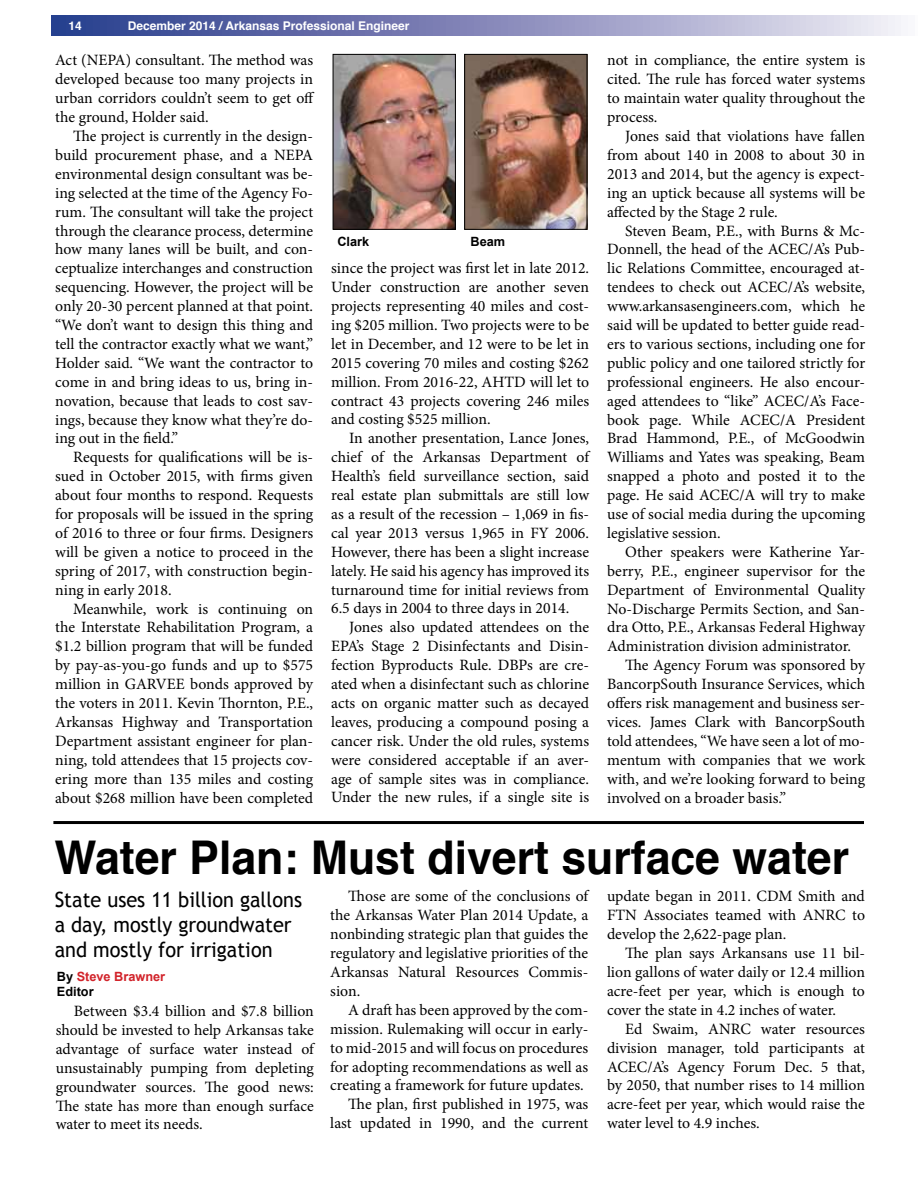
<style>
.page{position:relative;width:918px;height:1188px;background:#fff}
.page>*{position:absolute;margin:0;border:0;box-sizing:border-box;transform-origin:0 0}
.t1{font:700 46.5px "Helvetica";color:#000;scale:.96 1}
.t2{font:21px/25.2px "Trebuchet MS";color:#000;scale:.95 1}
.t3{font:15.75px/18.9px "Minion Pro";color:#000;text-align:justify}
.t4{font:700 12.75px/15.3px "Arial";color:#d2232a}
.t5{font:700 12.75px "Arial";color:#000}
.t6{font:700 12px "Helvetica";color:#fff}
.s1{color:#000}
</style>
<div class="page">
<div style="left:52px;top:16px;width:866px;height:20px;background:linear-gradient(to right,#233487,#f0e9f3)"></div>
<img style="left:335px;top:56px;width:119px;height:172px">
<div style="left:333px;top:54px;width:123px;height:176px;border:1px solid #000"></div>
<img style="left:466px;top:56px;width:119px;height:172px">
<div style="left:464px;top:54px;width:123px;height:176px;border:1px solid #000"></div>
<hr style="left:53px;top:821px;width:811px;height:3px;background:#000">
<p class="t6" style="left:68px;top:16px;width:15px">14</p>
<p class="t6" style="left:128px;top:16px;width:283px">December 2014 / Arkansas Professional Engineer</p>
<p class="t3" style="left:55px;top:51px;width:261px">Act (NEPA) consultant. The method was developed because too many projects in urban corridors couldn’t seem to get off the ground, Holder said.</p>
<p class="t3" style="left:55px;top:127px;width:260px;text-indent:18px">The project is currently in the design&shy;build procurement phase, and a NEPA environmental design consultant was be&shy;ing selected at the time of the Agency Fo&shy;rum. The consultant will take the project through the clearance process, determine how many lanes will be built, and con&shy;ceptualize interchanges and construction sequencing. However, the project will be only 20-30 percent planned at that point. “We don’t want to design this thing and tell the contractor exactly what we want,” Holder said. “We want the contractor to come in and bring ideas to us, bring in&shy;novation, because that leads to cost sav&shy;ings, because they know what they’re do&shy;ing out in the field.”</p>
<p class="t3" style="left:55px;top:448px;width:260px;text-indent:18px">Requests for qualifications will be is&shy;sued in October 2015, with firms given about four months to respond. Requests for proposals will be issued in the spring of 2016 to three or four firms. Designers will be given a notice to proceed in the spring of 2017, with construction begin&shy;ning in early 2018.</p>
<p class="t3" style="left:55px;top:599px;width:260px;text-indent:18px">Meanwhile, work is continuing on the Interstate Rehabilitation Program, a $1.2 billion program that will be funded by pay-as-you-go funds and up to $575 million in GARVEE bonds approved by the voters in 2011. Kevin Thornton, P.E., Arkansas Highway and Transportation Department assistant engineer for plan&shy;ning, told attendees that 15 projects cov&shy;ering more than 135 miles and costing about $268 million have been completed</p>
<p class="t5" style="left:337px;top:233px;width:33px">Clark</p>
<p class="t5" style="left:471px;top:233px;width:36px">Beam</p>
<p class="t3" style="left:331px;top:259px;width:260px">since the project was first let in late 2012.<br>Under construction are another seven projects representing 40 miles and cost&shy;ing $205 million. Two projects were to be let in December, and 12 were to be let in 2015 covering 70 miles and costing $262 million. From 2016-22, AHTD will let to contract 43 projects covering 246 miles and costing $525 million.</p>
<p class="t3" style="left:331px;top:429px;width:260px;text-indent:18px">In another presentation, Lance Jones, chief of the Arkansas Department of Health’s field surveillance section, said real estate plan submittals are still low as a result of the recession – 1,069 in fis&shy;cal year 2013 versus 1,965 in FY 2006.<br>However, there has been a slight increase lately. He said his agency has improved its turnaround time for initial reviews from 6.5 days in 2004 to three days in 2014.</p>
<p class="t3" style="left:331px;top:618px;width:260px;text-indent:18px">Jones also updated attendees on the EPA’s Stage 2 Disinfectants and Disin&shy;fection Byproducts Rule. DBPs are cre&shy;ated when a disinfectant such as chlorine acts on organic matter such as decayed leaves, producing a compound posing a cancer risk. Under the old rules, systems were considered acceptable if an aver&shy;age of sample sites was in compliance.<br>Under the new rules, if a single site is</p>
<p class="t3" style="left:607px;top:51px;width:260px">not in compliance, the entire system is cited. The rule has forced water systems to maintain water quality throughout the process.</p>
<p class="t3" style="left:607px;top:127px;width:260px;text-indent:18px">Jones said that violations have fallen from about 140 in 2008 to about 30 in 2013 and 2014, but the agency is expect&shy;ing an uptick because all systems will be affected by the Stage 2 rule.</p>
<p class="t3" style="left:607px;top:221px;width:260px;text-indent:18px">Steven Beam, P.E., with Burns &amp; Mc-Donnell, the head of the ACEC/A’s Pub&shy;lic Relations Committee, encouraged at&shy;tendees to check out ACEC/A’s website, www.arkansasengineers.com, which he said will be updated to better guide read&shy;ers to various sections, including one for public policy and one tailored strictly for professional engineers. He also encour&shy;aged attendees to “like” ACEC/A’s Face&shy;book page. While ACEC/A President Brad Hammond, P.E., of McGoodwin Williams and Yates was speaking, Beam snapped a photo and posted it to the page. He said ACEC/A will try to make use of social media during the upcoming legislative session.</p>
<p class="t3" style="left:625px;top:542px;width:241px">Other speakers were Katherine Yar-</p>
<p class="t3" style="left:607px;top:561px;width:259px">berry, P.E., engineer supervisor for the</p>
<p class="t3" style="left:607px;top:580px;width:260px">Department of Environmental Quality</p>
<p class="t3" style="left:607px;top:599px;width:259px">No-Discharge Permits Section, and San-</p>
<p class="t3" style="left:607px;top:618px;width:259px">dra Otto, P.E., Arkansas Federal Highway</p>
<p class="t3" style="left:607px;top:637px;width:246px">Administration division administrator.</p>
<p class="t3" style="left:625px;top:656px;width:242px">The Agency Forum was sponsored by</p>
<p class="t3" style="left:607px;top:675px;width:260px">BancorpSouth Insurance Services, which</p>
<p class="t3" style="left:607px;top:694px;width:260px">offers risk management and business ser-</p>
<p class="t3" style="left:607px;top:713px;width:260px">vices. James Clark with BancorpSouth</p>
<p class="t3" style="left:607px;top:731px;width:259px">told attendees, “We have seen a lot of mo-</p>
<p class="t3" style="left:607px;top:750px;width:260px">mentum with companies that we work</p>
<p class="t3" style="left:607px;top:769px;width:259px">with, and we’re looking forward to being</p>
<p class="t3" style="left:607px;top:788px;width:181px">involved on a broader basis.”</p>
<h1 class="t1" style="left:55px;top:820px;width:829px">Water Plan: Must divert surface water</h1>
<h2 class="t2" style="left:55px;top:887px;width:262px">State uses 11 billion gallons a day, mostly groundwater and mostly for irrigation</h2>
<p class="t4" style="left:57px;top:969px;width:110px"><span class="s1">By</span> Steve Brawner<br><span class="s1">Editor</span></p>
<p class="t3" style="left:330px;top:887px;width:260px;text-indent:18px">Those are some of the conclusions of the Arkansas Water Plan 2014 Update, a nonbinding strategic plan that guides the regulatory and legislative priorities of the Arkansas Natural Resources Commis&shy;sion.</p>
<p class="t3" style="left:330px;top:1000px;width:260px;text-align:right">A draft has been approved by the com&shy;mission. Rulemaking will occur in early&shy;to mid-2015 and will focus on procedures for adopting recommendations as well as creating a framework for future updates.<br>The plan, first published in 1975, was last updated in 1990, and the current</p>
<p class="t3" style="left:607px;top:887px;width:260px">update began in 2011. CDM Smith and FTN Associates teamed with ANRC to develop the 2,622-page plan.</p>
<p class="t3" style="left:607px;top:944px;width:260px;text-indent:18px">The plan says Arkansans use 11 bil&shy;lion gallons of water daily or 12.4 million acre-feet per year, which is enough to cover the state in 4.2 inches of water.</p>
<p class="t3" style="left:607px;top:1019px;width:260px;text-indent:18px">Ed Swaim, ANRC water resources division manager, told participants at ACEC/A’s Agency Forum Dec. 5 that, by 2050, that number rises to 14 million acre-feet per year, which would raise the water level to 4.9 inches.</p>
<p class="t3" style="left:56px;top:1002px;width:260px;text-indent:18px">Between $3.4 billion and $7.8 billion should be invested to help Arkansas take advantage of surface water instead of unsustainably pumping from depleting groundwater sources. The good news:<br>The state has more than enough surface water to meet its needs.</p>
</div>
